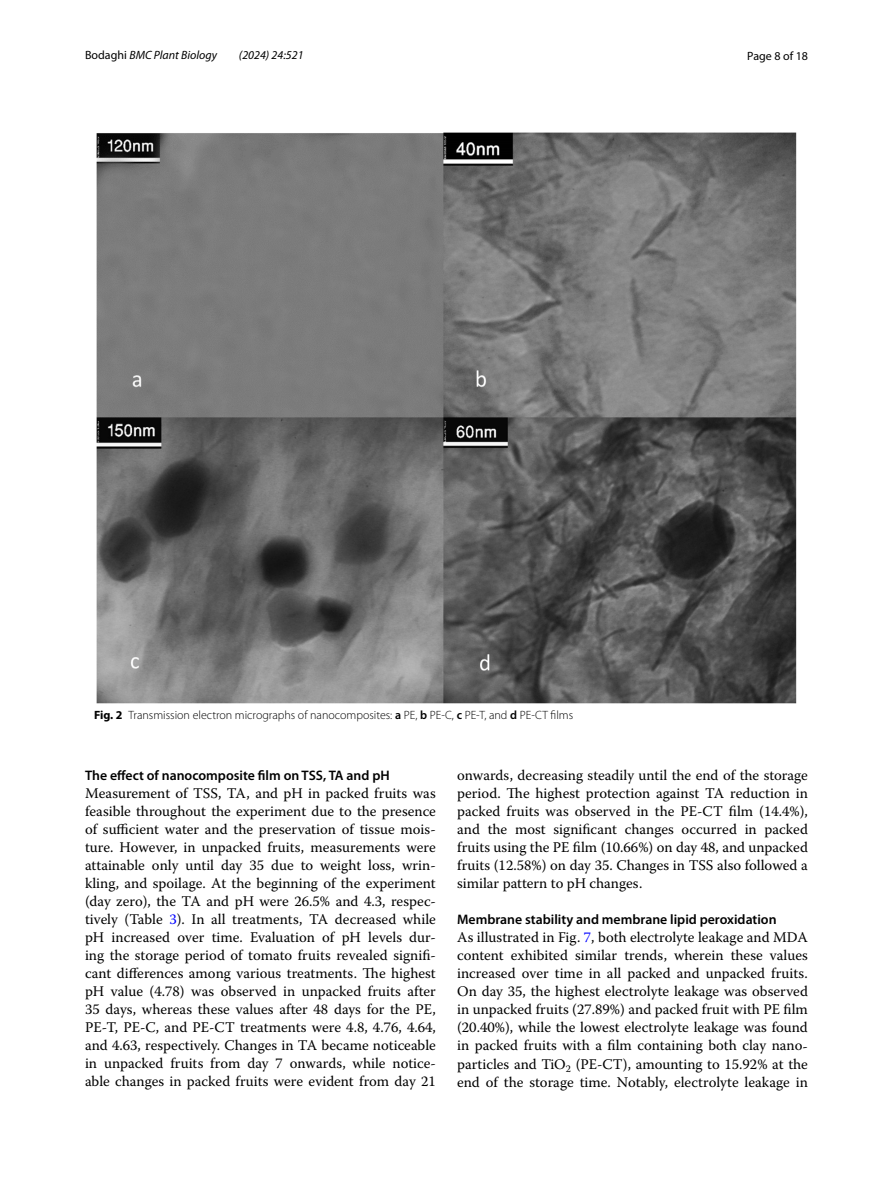
<style>
.page{position:relative;width:893px;height:1187px;background:#fff}
.page>*{position:absolute;margin:0;border:0;box-sizing:border-box;transform-origin:0 0}
.t1{font:14.7px/18px "Warnock Pro";color:#000;text-align:justify}
.t2{font:600 13.8px "Myriad Pro";color:#000}
.t3{font:300 12px "Myriad Pro";color:#000}
.t4{font:italic 12px "Myriad Pro";color:#000}
.t5{font:12px "Myriad Pro";color:#000}
.s1{font-style:normal}
.s2{font-weight:700}
.s3{font-weight:600}
.s4{color:#00f}
</style>
<div class="page">
<img style="left:96px;top:133px;width:701px;height:570px">
<p class="t4" style="left:85px;top:48px;width:134px"><span class="s1">Bodaghi</span> BMC Plant Biology</p>
<p class="t4" style="left:239px;top:48px;width:66px">(2024) 24:521</p>
<p class="t5" style="left:747px;top:48px;width:62px">Page 8 of 18</p>
<p class="t3" style="left:94px;top:708px;width:481px"><span class="s2">Fig. 2</span> Transmission electron micrographs of nanocomposites: <span class="s3">a</span> PE, <span class="s3">b</span> PE-C, <span class="s3">c</span> PE-T, and <span class="s3">d</span> PE-CT films</p>
<p class="t2" style="left:85px;top:766px;width:306px">The effect of nanocomposite film on TSS, TA and pH</p>
<p class="t1" style="left:85px;top:783px;width:352px">Measurement of TSS, TA, and pH in packed fruits was feasible throughout the experiment due to the presence of sufficient water and the preservation of tissue mois&shy;ture. However, in unpacked fruits, measurements were attainable only until day 35 due to weight loss, wrin&shy;kling, and spoilage. At the beginning of the experiment (day zero), the TA and pH were 26.5% and 4.3, respec&shy;tively (Table <span class="s4">3</span>). In all treatments, TA decreased while pH increased over time. Evaluation of pH levels dur&shy;ing the storage period of tomato fruits revealed signifi&shy;cant differences among various treatments. The highest pH value (4.78) was observed in unpacked fruits after 35 days, whereas these values after 48 days for the PE, PE-T, PE-C, and PE-CT treatments were 4.8, 4.76, 4.64, and 4.63, respectively. Changes in TA became noticeable in unpacked fruits from day 7 onwards, while notice&shy;able changes in packed fruits were evident from day 21</p>
<p class="t1" style="left:457px;top:766px;width:352px">onwards, decreasing steadily until the end of the storage period. The highest protection against TA reduction in packed fruits was observed in the PE-CT film (14.4%), and the most significant changes occurred in packed fruits using the PE film (10.66%) on day 48, and unpacked fruits (12.58%) on day 35. Changes in TSS also followed a similar pattern to pH changes.</p>
<p class="t2" style="left:457px;top:911px;width:321px">Membrane stability and membrane lipid peroxidation</p>
<p class="t1" style="left:457px;top:928px;width:352px">As illustrated in Fig. <span class="s4">7</span>, both electrolyte leakage and MDA content exhibited similar trends, wherein these values increased over time in all packed and unpacked fruits.<br>On day 35, the highest electrolyte leakage was observed in unpacked fruits (27.89%) and packed fruit with PE film (20.40%), while the lowest electrolyte leakage was found in packed fruits with a film containing both clay nano&shy;particles and TiO<sub>2</sub> (PE-CT), amounting to 15.92% at the end of the storage time. Notably, electrolyte leakage in</p>
</div>
